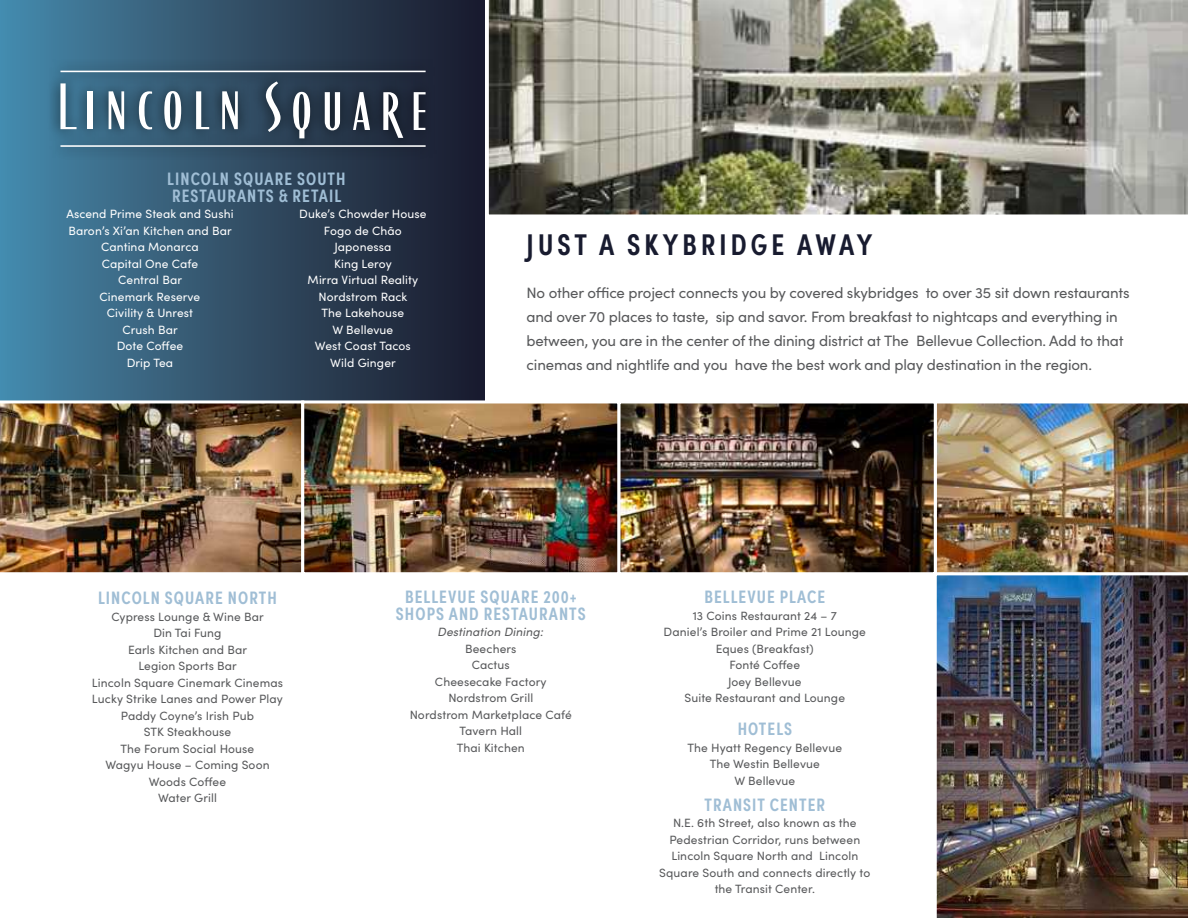
<style>
.page{position:relative;width:1188px;height:918px;background:#fff}
.page>*{position:absolute;margin:0;border:0;box-sizing:border-box;transform-origin:0 0}
.t1{font:600 30px "Sofia Pro Condensed";letter-spacing:.14em;color:#181b2f}
.t2{font:600 18px/16.5px "Sofia Pro Condensed";letter-spacing:.06em;color:#a0bed5;text-align:center}
.t3{font:15px/24px "Sofia Pro";letter-spacing:-.01em;color:#58595b}
.t4{font:12px/16.5px "Sofia Pro";letter-spacing:.01em;color:#58595b;text-align:center}
.t5{font:12px/16.5px "Sofia Pro";letter-spacing:.01em;color:#fff;text-align:center}
.t6{font:italic 12px "Sofia Pro";letter-spacing:.01em;color:#58595b}
</style>
<div class="page">
<div style="left:0;top:0;width:484px;height:402px;background:linear-gradient(to right,#4788a9,#1b1828)"></div>
<svg style="left:488px;top:0;width:700px;height:215px;background:#908f82"></svg>
<img style="left:936px;top:575px;width:252px;height:343px">
<img style="left:937px;top:403px;width:251px;height:170px">
<img style="left:305px;top:404px;width:628px;height:167px">
<img style="left:0;top:400px;width:301px;height:173px">
<div style="left:301px;top:400px;width:320px;height:175px;border:3px solid #fff"></div>
<div style="left:618px;top:400px;width:319px;height:175px;border:3px solid #fff"></div>
<div style="left:47px;top:57px;width:391px;height:103px;background:#000;opacity:.75"></div>
<svg style="left:222px;top:91px;width:16px;height:38px"></svg>
<svg style="left:196px;top:91px;width:13px;height:38px"></svg>
<svg style="left:139px;top:91px;width:13px;height:38px"></svg>
<div style="left:88px;top:91px;width:5px;height:38px;background:#fff"></div>
<svg style="left:109px;top:91px;width:15px;height:38px"></svg>
<svg style="left:60px;top:83px;width:17px;height:46px"></svg>
<svg style="left:164px;top:91px;width:17px;height:39px"></svg>
<svg style="left:325px;top:92px;width:15px;height:38px"></svg>
<svg style="left:266px;top:81px;width:15px;height:51px"></svg>
<svg style="left:414px;top:92px;width:12px;height:38px"></svg>
<svg style="left:293px;top:92px;width:17px;height:46px"></svg>
<svg style="left:353px;top:92px;width:17px;height:38px"></svg>
<svg style="left:383px;top:92px;width:20px;height:46px"></svg>
<hr style="left:60px;top:71px;width:366px;height:1px;background:#fff">
<hr style="left:60px;top:145px;width:366px;height:2px;background:#fff">
<h2 class="t2" style="left:167px;top:170px;width:180px;text-align:left">LINCOLN SQUARE SOUTH<br>RESTAURANTS &amp; RETAIL</h2>
<p class="t5" style="left:66px;top:205px;width:169px">Ascend Prime Steak and Sushi<br>Baron’s Xi’an Kitchen and Bar<br>Cantina Monarca<br>Capital One Cafe<br>Central Bar<br>Cinemark Reserve<br>Civility &amp; Unrest<br>Crush Bar<br>Dote Coffee<br>Drip Tea</p>
<p class="t5" style="left:299px;top:205px;width:129px">Duke’s Chowder House<br>Fogo de Chão<br>Japonessa<br>King Leroy<br>Mirra Virtual Reality<br>Nordstrom Rack<br>The Lakehouse<br>W Bellevue<br>West Coast Tacos<br>Wild Ginger</p>
<h1 class="t1" style="left:527px;top:222px;width:347px">JUST A SKYBRIDGE AWAY</h1>
<p class="t3" style="left:526px;top:280px;width:605px">No other office project connects you by covered skybridges to over 35 sit down restaurants and over 70 places to taste, sip and savor. From breakfast to nightcaps and everything in between, you are in the center of the dining district at The Bellevue Collection. Add to that cinemas and nightlife and you have the best work and play destination in the region.</p>
<h2 class="t2" style="left:98px;top:588px;width:180px">LINCOLN SQUARE NORTH</h2>
<p class="t4" style="left:92px;top:608px;width:193px">Cypress Lounge &amp; Wine Bar<br>Din Tai Fung<br>Earls Kitchen and Bar<br>Legion Sports Bar<br>Lincoln Square Cinemark Cinemas<br>Lucky Strike Lanes and Power Play<br>Paddy Coyne’s Irish Pub<br>STK Steakhouse<br>The Forum Social House<br>Wagyu House – Coming Soon<br>Woods Coffee<br>Water Grill</p>
<h2 class="t2" style="left:396px;top:587px;width:191px">BELLEVUE SQUARE 200+<br>SHOPS AND RESTAURANTS</h2>
<p class="t6" style="left:438px;top:623px;width:107px">Destination Dining:</p>
<p class="t4" style="left:410px;top:640px;width:164px">Beechers<br>Cactus<br>Cheesecake Factory<br>Nordstrom Grill<br>Nordstrom Marketplace Café<br>Tavern Hall<br>Thai Kitchen</p>
<h2 class="t2" style="left:704px;top:587px;width:122px">BELLEVUE PLACE</h2>
<p class="t4" style="left:664px;top:607px;width:204px">13 Coins Restaurant 24 – 7<br>Daniel’s Broiler and Prime 21 Lounge<br>Eques (Breakfast)<br>Fonté Coffee<br>Joey Bellevue<br>Suite Restaurant and Lounge</p>
<h2 class="t2" style="left:738px;top:719px;width:56px">HOTELS</h2>
<p class="t4" style="left:687px;top:739px;width:156px">The Hyatt Regency Bellevue<br>The Westin Bellevue<br>W Bellevue</p>
<h2 class="t2" style="left:705px;top:795px;width:122px">TRANSIT CENTER</h2>
<p class="t4" style="left:659px;top:814px;width:213px">N.E. 6th Street, also known as the<br>Pedestrian Corridor, runs between<br>Lincoln Square North and Lincoln<br>Square South and connects directly to the Transit Center.</p>
</div>
